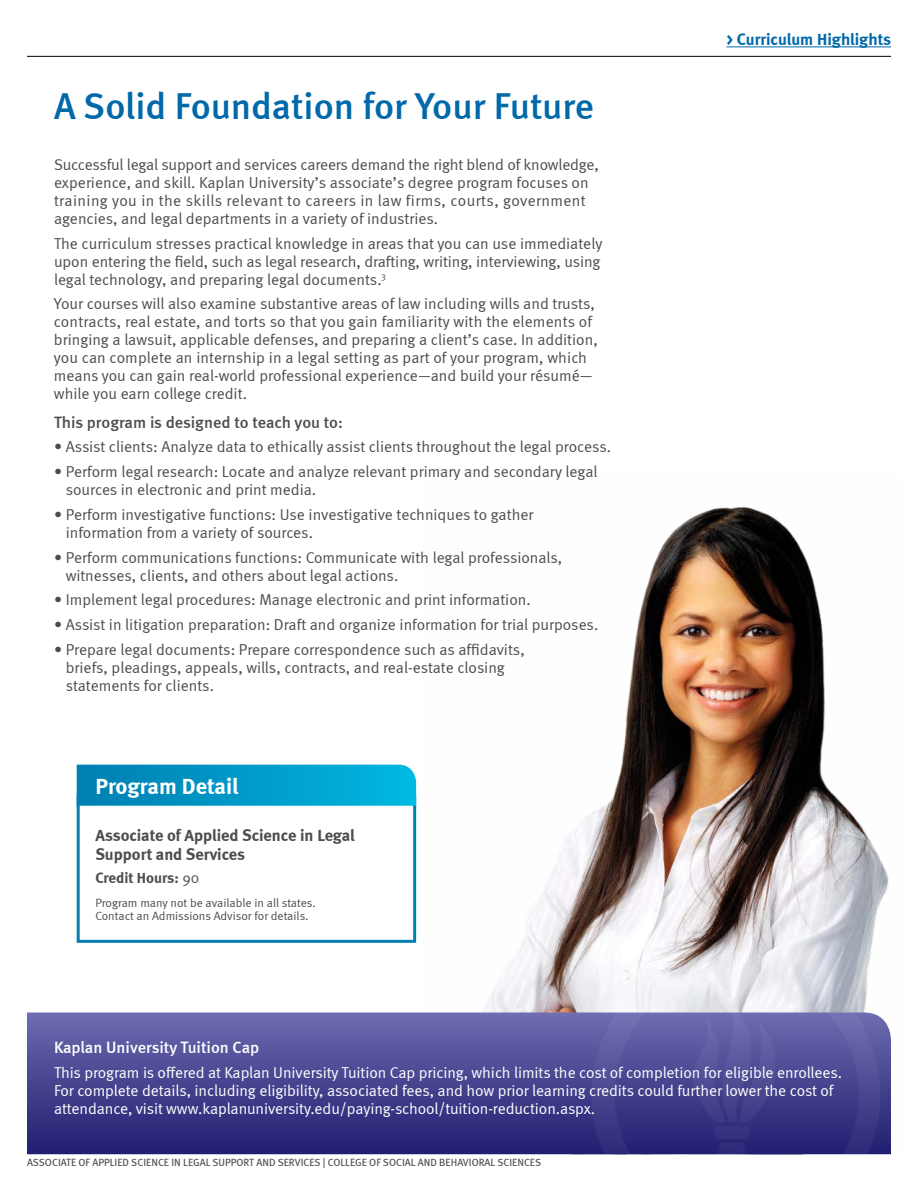
<style>
.page{position:relative;width:918px;height:1188px;background:#fff}
.page>*{position:absolute;margin:0;border:0;box-sizing:border-box;transform-origin:0 0}
.t1{font:500 37.5px "Meta";color:#0069aa}
.t2{font:700 22.5px "Meta";color:#fff}
.t3{font:700 16.5px/19.5px "Meta";color:#4d4d4f}
.t4{font:500 16.5px "Meta";letter-spacing:-.005em;color:#4d4d4f}
.t5{font:500 16.5px "Meta";color:#fff}
.t6{font:16.5px "Meta Bold LF";color:#0069aa}
.t7{font:15.75px/18px "Meta Normal";color:#4d4d4f}
.t8{font:15.75px/18px "Meta Normal";letter-spacing:-.005em;color:#fff}
.t9{font:700 15px "Meta";color:#4d4d4f}
.t10{font:12px/13.5px "Meta Normal";color:#4d4d4f}
.t11{font:10.5px "Meta Book LF";color:#4d4d4f}
.s1{font-family:"Meta Normal";font-weight:400}
</style>
<div class="page">
<img style="left:483px;top:506px;width:406px;height:506px">
<div style="left:77px;top:795px;width:339px;height:148px;border:3px solid #0080b2"></div>
<svg style="left:77px;top:765px;width:339px;height:41px;background:#029bc9"></svg>
<hr style="left:726px;top:47px;width:165px;height:1px;background:#0069aa">
<hr style="left:27px;top:56px;width:864px;height:1px;background:#000">
<svg style="left:27px;top:1012px;width:864px;height:142px;background:#484590"></svg>
<svg style="left:591px;top:1012px;width:290px;height:142px;background:#4a4891"></svg>
<h1 class="t1" style="left:54px;top:85px;width:542px">A Solid Foundation for Your Future</h1>
<p class="t7" style="left:54px;top:155px;width:546px">Successful legal support and services careers demand the right blend of knowledge, experience, and skill. Kaplan University’s associate’s degree program focuses on training you in the skills relevant to careers in law firms, courts, government agencies, and legal departments in a variety of industries.</p>
<p class="t7" style="left:54px;top:234px;width:550px">The curriculum stresses practical knowledge in areas that you can use immediately upon entering the field, such as legal research, drafting, writing, interviewing, using legal technology, and preparing legal documents.<sup>3</sup></p>
<p class="t7" style="left:54px;top:295px;width:545px">Your courses will also examine substantive areas of law including wills and trusts, contracts, real estate, and torts so that you gain familiarity with the elements of bringing a lawsuit, applicable defenses, and preparing a client’s case. In addition, you can complete an internship in a legal setting as part of your program, which means you can gain real-world professional experience—and build your résumé— while you earn college credit.</p>
<p class="t4" style="left:54px;top:412px;width:291px">This program is designed to teach you to:</p>
<p class="t7" style="left:54px;top:438px;width:559px">• Assist clients: Analyze data to ethically assist clients throughout the legal process.</p>
<p class="t7" style="left:66px;top:463px;width:533px;text-indent:-12px">• Perform legal research: Locate and analyze relevant primary and secondary legal sources in electronic and print media.</p>
<p class="t7" style="left:66px;top:505px;width:469px;text-indent:-12px">• Perform investigative functions: Use investigative techniques to gather information from a variety of sources.</p>
<p class="t7" style="left:66px;top:548px;width:498px;text-indent:-12px">• Perform communications functions: Communicate with legal professionals, witnesses, clients, and others about legal actions.</p>
<p class="t7" style="left:54px;top:591px;width:478px">• Implement legal procedures: Manage electronic and print information.</p>
<p class="t7" style="left:54px;top:616px;width:546px">• Assist in litigation preparation: Draft and organize information for trial purposes.</p>
<p class="t7" style="left:66px;top:640px;width:461px;text-indent:-12px">• Prepare legal documents: Prepare correspondence such as affidavits, briefs, pleadings, appeals, wills, contracts, and real-estate closing statements for clients.</p>
<h2 class="t2" style="left:95px;top:773px;width:145px">Program Detail</h2>
<p class="t3" style="left:95px;top:825px;width:261px">Associate of Applied Science in Legal<br>Support and Services</p>
<p class="t9" style="left:95px;top:869px;width:105px">Credit Hours: <span class="s1">90</span></p>
<p class="t10" style="left:95px;top:896px;width:222px">Program many not be available in all states.<br>Contact an Admissions Advisor for details.</p>
<p class="t6" style="left:726px;top:29px;width:166px">&gt; Curriculum Highlights</p>
<p class="t5" style="left:54px;top:1038px;width:207px">Kaplan University Tuition Cap</p>
<p class="t8" style="left:54px;top:1064px;width:790px">This program is offered at Kaplan University Tuition Cap pricing, which limits the cost of completion for eligible enrollees.<br>For complete details, including eligibility, associated fees, and how prior learning credits could further lower the cost of attendance, visit www.kaplanuniversity.edu/paying-school/tuition-reduction.aspx.</p>
<p class="t11" style="left:27px;top:1156px;width:516px">ASSOCIATE OF APPLIED SCIENCE IN LEGAL SUPPORT AND SERVICES | COLLEGE OF SOCIAL AND BEHAVIORAL SCIENCES</p>
</div>
